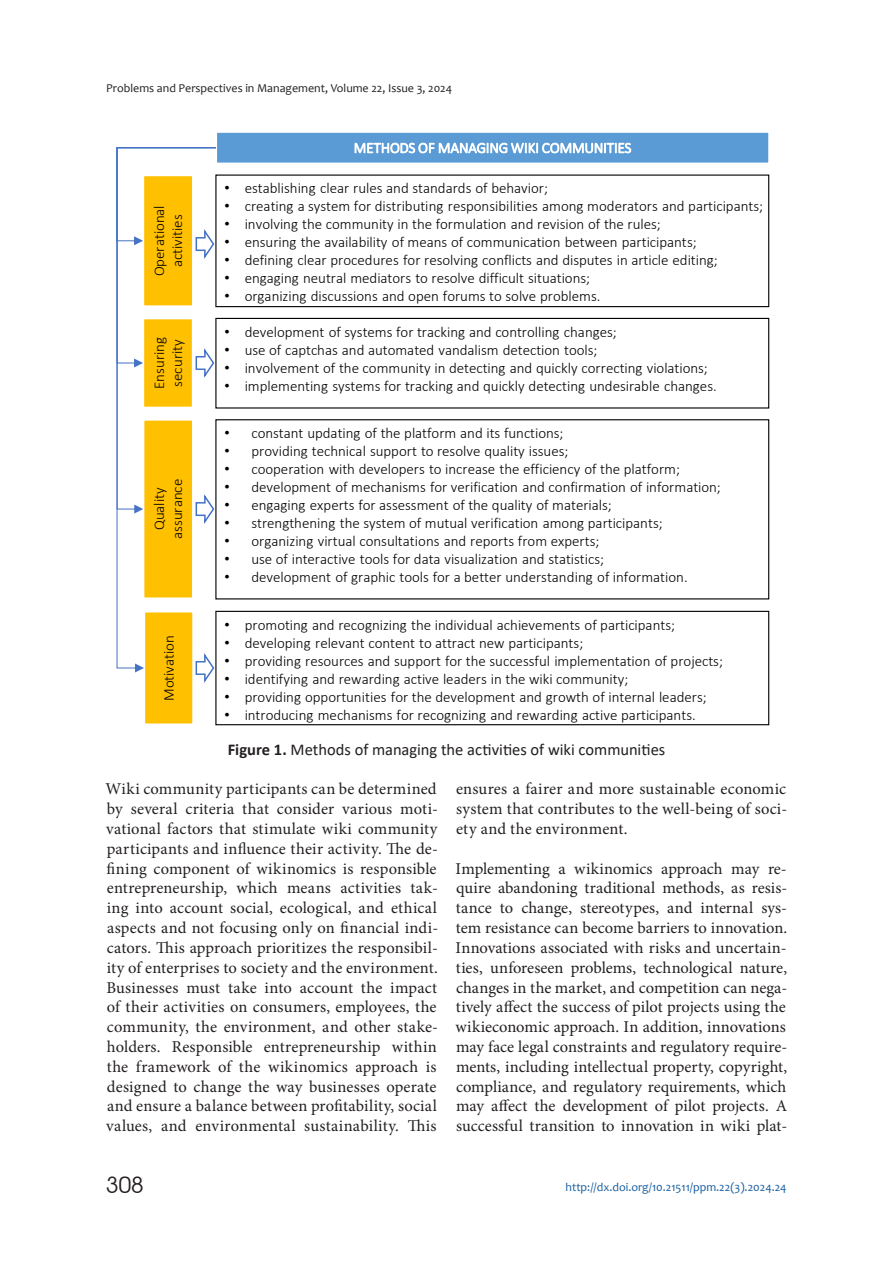
<style>
.page{position:relative;width:893px;height:1263px;background:#fff}
.page>*{position:absolute;margin:0;border:0;box-sizing:border-box;transform-origin:0 0}
.t1{font:22.5px "Avant Garde Gothic C";color:#231f20}
.t2{font:16.5px/19.8px "Minion Pro";letter-spacing:.01em;color:#231f20;text-align:justify}
.t3{font:16.5px "Calibri";color:#231f20}
.t4{font:300 15px/18px "Calibri";color:#000;text-align:center}
.t5{font:300 15px "Calibri";letter-spacing:-.005em;color:#fff}
.t6{font:12px "Candara";color:#231f20}
.t7{font:12px "Candara";color:#175d9e}
.s1{font-family:"Arial";font-weight:400}
.s2{font-weight:700}
</style>
<div class="page">
<div style="left:216px;top:132px;width:553px;height:32px;background:#5b9bd5"></div>
<div style="left:215px;top:131px;width:555px;height:34px;border:2px solid #fff"></div>
<div style="left:215px;top:175px;width:554px;height:132px;border:1px solid #000"></div>
<div style="left:215px;top:318px;width:554px;height:91px;border:1px solid #000"></div>
<div style="left:215px;top:419px;width:554px;height:180px;border:1px solid #000"></div>
<div style="left:144px;top:611px;width:49px;height:114px;background:#ffc000"></div>
<div style="left:143px;top:610px;width:52px;height:116px;border:2px solid #fff"></div>
<div style="left:215px;top:611px;width:554px;height:114px;border:1px solid #000"></div>
<svg style="left:116px;top:526px;width:101px;height:143px"></svg>
<svg style="left:135px;top:663px;width:9px;height:9px"></svg>
<svg style="left:116px;top:147px;width:101px;height:379px"></svg>
<svg style="left:195px;top:651px;width:20px;height:32px"></svg>
<p class="t6" style="left:106px;top:83px;width:347px">Problems and Perspectives in Management, Volume 22, Issue 3, 2024</p>
<p class="t4" style="left:151px;top:276px;width:73px;rotate:-90deg">Operational activities</p>
<p class="t4" style="left:151px;top:389px;width:53px;text-align:left;rotate:-90deg">Ensuring security</p>
<p class="t4" style="left:151px;top:539px;width:61px;rotate:-90deg">Quality assurance</p>
<p class="t4" style="left:161px;top:701px;width:67px;rotate:-90deg">Motivation</p>
<p class="t5" style="left:354px;top:142px;width:279px">METHODS OF MANAGING WIKI COMMUNITIES</p>
<p class="t4" style="left:224px;top:181px;width:325px"><span class="s1">•</span> establishing clear rules and standards of behavior;</p>
<p class="t4" style="left:224px;top:199px;width:540px"><span class="s1">•</span> creating a system for distributing responsibilities among moderators and participants;</p>
<p class="t4" style="left:224px;top:217px;width:438px"><span class="s1">•</span> involving the community in the formulation and revision of the rules;</p>
<p class="t4" style="left:224px;top:235px;width:474px"><span class="s1">•</span> ensuring the availability of means of communication between participants;</p>
<p class="t4" style="left:224px;top:253px;width:495px"><span class="s1">•</span> defining clear procedures for resolving conflicts and disputes in article editing;</p>
<p class="t4" style="left:224px;top:271px;width:367px"><span class="s1">•</span> engaging neutral mediators to resolve difficult situations;</p>
<p class="t4" style="left:224px;top:289px;width:378px"><span class="s1">•</span> organizing discussions and open forums to solve problems.</p>
<p class="t4" style="left:224px;top:324px;width:394px"><span class="s1">•</span> development of systems for tracking and controlling changes;</p>
<p class="t4" style="left:224px;top:342px;width:375px"><span class="s1">•</span> use of captchas and automated vandalism detection tools;</p>
<p class="t4" style="left:224px;top:360px;width:485px"><span class="s1">•</span> involvement of the community in detecting and quickly correcting violations;</p>
<p class="t4" style="left:224px;top:378px;width:494px"><span class="s1">•</span> implementing systems for tracking and quickly detecting undesirable changes.</p>
<p class="t4" style="left:224px;top:425px;width:341px"><span class="s1">•</span> constant updating of the platform and its functions;</p>
<p class="t4" style="left:224px;top:443px;width:345px"><span class="s1">•</span> providing technical support to resolve quality issues;</p>
<p class="t4" style="left:224px;top:461px;width:457px"><span class="s1">•</span> cooperation with developers to increase the efficiency of the platform;</p>
<p class="t4" style="left:224px;top:479px;width:498px"><span class="s1">•</span> development of mechanisms for verification and confirmation of information;</p>
<p class="t4" style="left:224px;top:497px;width:389px"><span class="s1">•</span> engaging experts for assessment of the quality of materials;</p>
<p class="t4" style="left:224px;top:515px;width:440px"><span class="s1">•</span> strengthening the system of mutual verification among participants;</p>
<p class="t4" style="left:224px;top:533px;width:376px"><span class="s1">•</span> organizing virtual consultations and reports from experts;</p>
<p class="t4" style="left:224px;top:551px;width:381px"><span class="s1">•</span> use of interactive tools for data visualization and statistics;</p>
<p class="t4" style="left:224px;top:569px;width:465px"><span class="s1">•</span> development of graphic tools for a better understanding of information.</p>
<p class="t4" style="left:224px;top:617px;width:452px"><span class="s1">•</span> promoting and recognizing the individual achievements of participants;</p>
<p class="t4" style="left:224px;top:635px;width:360px"><span class="s1">•</span> developing relevant content to attract new participants;</p>
<p class="t4" style="left:224px;top:653px;width:500px"><span class="s1">•</span> providing resources and support for the successful implementation of projects;</p>
<p class="t4" style="left:224px;top:671px;width:405px"><span class="s1">•</span> identifying and rewarding active leaders in the wiki community;</p>
<p class="t4" style="left:224px;top:689px;width:484px"><span class="s1">•</span> providing opportunities for the development and growth of internal leaders;</p>
<p class="t4" style="left:224px;top:707px;width:473px"><span class="s1">•</span> introducing mechanisms for recognizing and rewarding active participants.</p>
<p class="t3" style="left:228px;top:738px;width:439px"><span class="s2">Figure 1.</span> Methods of managing the activities of wiki communities</p>
<p class="t2" style="left:105px;top:780px;width:334px;text-align:left">Wiki community participants can be determined by several criteria that consider various moti&shy;vational factors that stimulate wiki community participants and influence their activity. The de&shy;fining component of wikinomics is responsible entrepreneurship, which means activities tak&shy;ing into account social, ecological, and ethical aspects and not focusing only on financial indi&shy;cators. This approach prioritizes the responsibil&shy;ity of enterprises to society and the environment.<br>Businesses must take into account the impact of their activities on consumers, employees, the community, the environment, and other stake&shy;holders. Responsible entrepreneurship within the framework of the wikinomics approach is designed to change the way businesses operate and ensure a balance between profitability, social values, and environmental sustainability. This</p>
<p class="t2" style="left:456px;top:780px;width:333px">ensures a fairer and more sustainable economic system that contributes to the well-being of soci&shy;ety and the environment.</p>
<p class="t2" style="left:455px;top:859px;width:333px">Implementing a wikinomics approach may re&shy;quire abandoning traditional methods, as resis&shy;tance to change, stereotypes, and internal sys&shy;tem resistance can become barriers to innovation.<br>Innovations associated with risks and uncertain&shy;ties, unforeseen problems, technological nature, changes in the market, and competition can nega&shy;tively affect the success of pilot projects using the wikieconomic approach. In addition, innovations may face legal constraints and regulatory require&shy;ments, including intellectual property, copyright, compliance, and regulatory requirements, which may affect the development of pilot projects. A successful transition to innovation in wiki plat-</p>
<h1 class="t1" style="left:106px;top:1172px;width:39px">308</h1>
<p class="t7" style="left:565px;top:1182px;width:223px">http://dx.doi.org/10.21511/ppm.22(3).2024.24</p>
</div>
